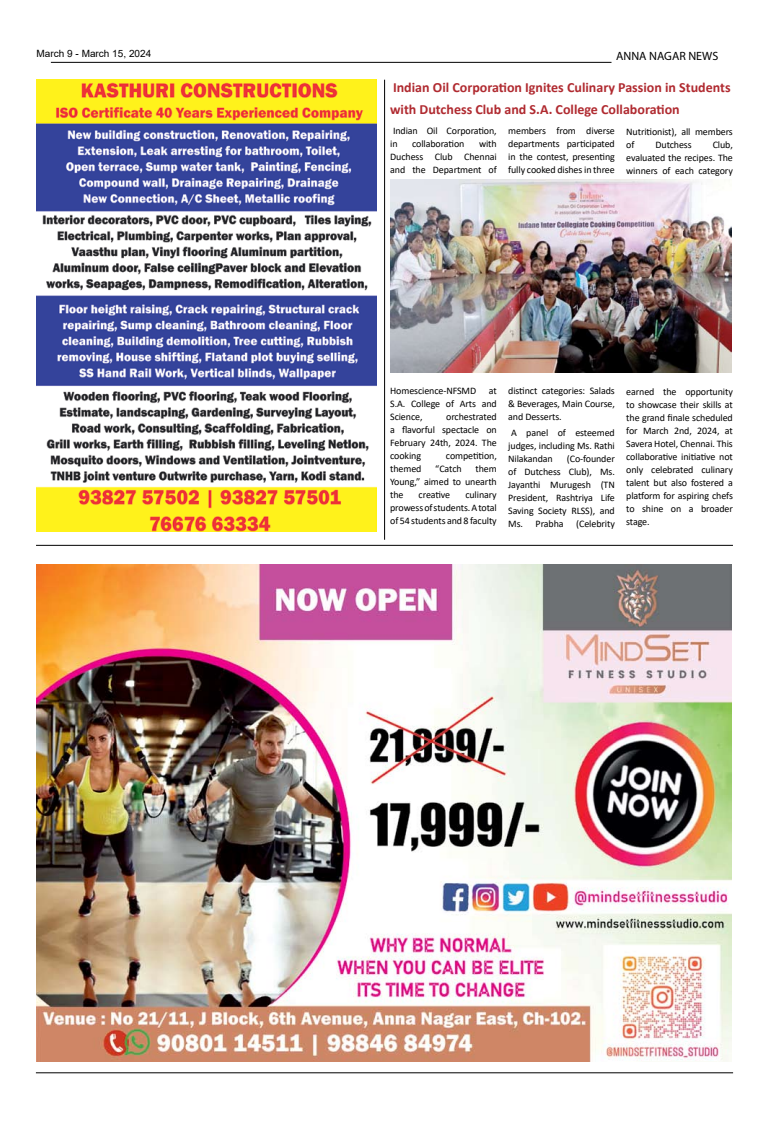
<style>
.page{position:relative;width:769px;height:1123px;background:#fff}
.page>*{position:absolute;margin:0;border:0;box-sizing:border-box;transform-origin:0 0}
.t1{font:700 14px/22px "Calibri";color:#b02a30}
.t2{font:12px "Myriad Pro";color:#000}
.t3{font:10px/13px "Calibri";letter-spacing:-.01em;color:#000;text-align:justify}
.t4{font:10px "Arial";color:#000}
</style>
<div class="page">
<hr style="left:51px;top:62px;width:560px;height:1px;background:#000">
<hr style="left:36px;top:1072px;width:696px;height:1px;background:#000">
<img style="left:36px;top:80px;width:340px;height:451px">
<img style="left:36px;top:565px;width:695px;height:496px">
<img style="left:390px;top:179px;width:341px;height:194px">
<hr style="left:36px;top:545px;width:696px;height:1px;background:#000">
<hr style="left:384px;top:80px;width:1px;height:460px;background:#000">
<p class="t4" style="left:37px;top:47px;width:116px">March 9 - March 15, 2024</p>
<p class="t2" style="left:615px;top:49px;width:104px">ANNA NAGAR NEWS</p>
<h1 class="t1" style="left:390px;top:76px;width:342px">Indian Oil Corporation Ignites Culinary Passion in Students with Dutchess Club and S.A. College Collaboration</h1>
<p class="t3" style="left:390px;top:124px;width:108px">Indian Oil Corporation, in</p>
<p class="t3" style="left:390px;top:137px;width:108px;text-indent:89px">with Duchess Club Chennai and the Department of</p>
<p class="t3" style="left:412px;top:137px;width:54px">collaboration</p>
<p class="t3" style="left:508px;top:124px;width:108px">members from diverse departments participated in the contest, presenting fully cooked dishes in three</p>
<p class="t3" style="left:626px;top:125px;width:108px">Nutritionist), all members of</p>
<p class="t3" style="left:626px;top:138px;width:108px;text-indent:86px">Club, evaluated the recipes. The winners of each category</p>
<p class="t3" style="left:655px;top:138px;width:38px">Dutchess</p>
<p class="t3" style="left:390px;top:384px;width:87px">Homescience-NFSMD</p>
<p class="t3" style="left:390px;top:384px;width:108px;text-indent:99px">at S.A. College of Arts and Science,</p>
<p class="t3" style="left:390px;top:410px;width:108px;text-indent:56px">orchestrated a flavorful spectacle on February 24th, 2024. The cooking</p>
<p class="t3" style="left:445px;top:449px;width:52px">competition,</p>
<p class="t3" style="left:390px;top:462px;width:33px">themed</p>
<p class="t3" style="left:435px;top:462px;width:28px">“Catch</p>
<p class="t3" style="left:390px;top:462px;width:108px;text-indent:85px">them Young,” aimed to unearth the</p>
<p class="t3" style="left:390px;top:488px;width:108px;text-indent:75px">culinary prowess of students. A total of 54 students and 8 faculty</p>
<p class="t3" style="left:418px;top:488px;width:33px">creative</p>
<p class="t3" style="left:508px;top:384px;width:108px">distinct categories: Salads &amp; Beverages, Main Course, and Desserts.</p>
<p class="t3" style="left:508px;top:426px;width:108px">A panel of esteemed judges, including Ms. Rathi Nilakandan</p>
<p class="t3" style="left:508px;top:452px;width:108px;text-indent:59px">(Co-founder of Dutchess Club), Ms.<br>Jayanthi Murugesh (TN President, Rashtriya Life Saving Society RLSS), and Ms. Prabha</p>
<p class="t3" style="left:576px;top:517px;width:40px">(Celebrity</p>
<p class="t3" style="left:626px;top:385px;width:108px">earned the opportunity to showcase their skills at the grand finale scheduled for March 2nd, 2024, at Savera Hotel, Chennai. This collaborative initiative not only celebrated culinary talent but also fostered a platform for aspiring chefs to shine on a broader stage.</p>
</div>
